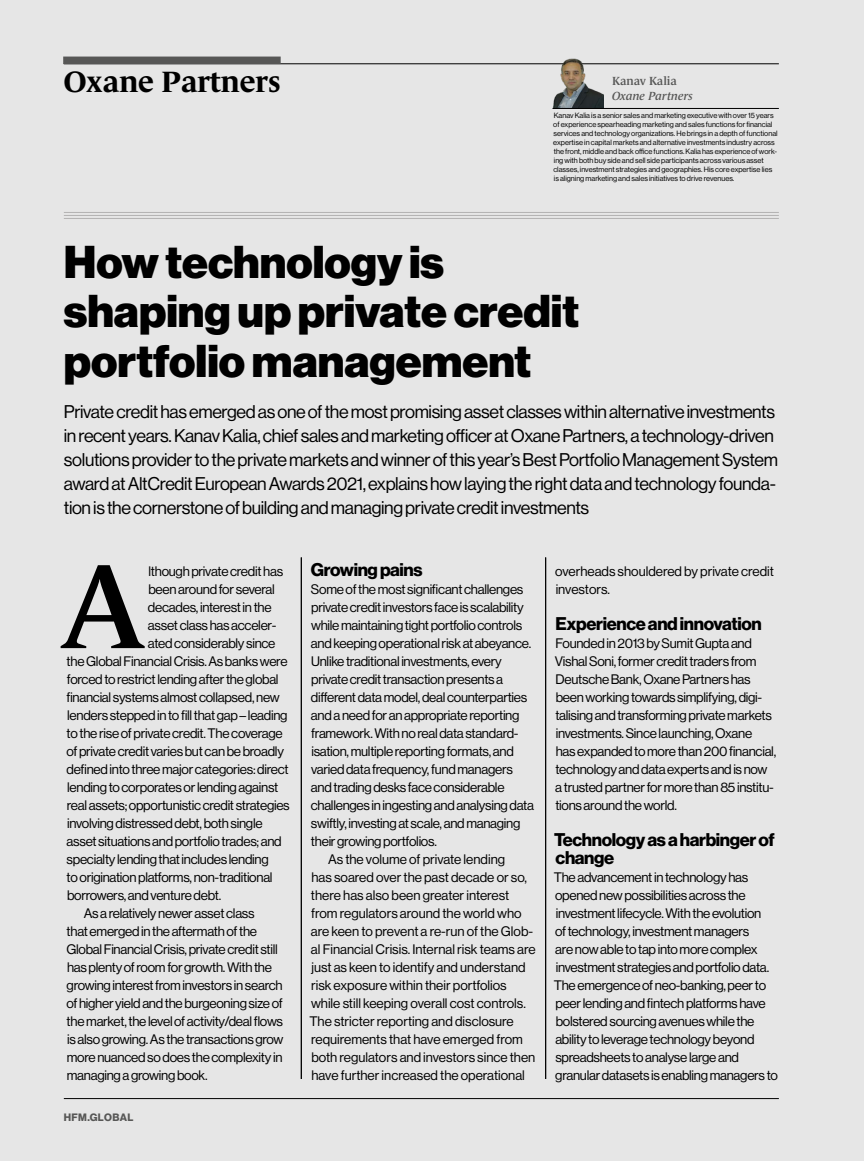
<style>
.page{position:relative;width:864px;height:1161px;background:#fff}
.page>*{position:absolute;margin:0;border:0;box-sizing:border-box;transform-origin:0 0}
.t1{font:600 120.15px "Le Monde Journal Std";color:#000}
.t2{font:45px/49.5px "N Haas Grotesk DS Pro 95 Blk";color:#000}
.t3{font:700 30px "Le Monde Journal Std";color:#000}
.t4{font:18px/24px "N Haas Grotesk DS Pro 55 Rg";letter-spacing:-.02em;color:#000}
.t5{font:18px/18px "N Haas Grotesk DS Pro 75 Bd";letter-spacing:-.02em;color:#000}
.t6{font:13.5px/18px "N Haas Grotesk DS Pro 55 Rg";letter-spacing:-.02em;color:#000}
.t7{font:13.5px/18px "N Haas Grotesk DS Pro 55 Rg";color:#000}
.t8{font:italic 600 12px "Le Monde Journal Std";color:#575756}
.t9{font:600 12px "Le Monde Journal Std";color:#575756}
.t10{font:10.5px "N Haas Grotesk DS Pro 75 Bd";letter-spacing:.04em;color:#575756}
.t11{font:7.5px/9px "N Haas Grotesk DS Pro 55 Rg";color:#000}
</style>
<div class="page">
<div style="left:0;top:0;width:863px;height:1161px;background:#e6e6e6"></div>
<hr style="left:64px;top:63px;width:714px;height:1px;background:#000">
<hr style="left:64px;top:212px;width:714px;height:1px;background:#b3b2b2">
<hr style="left:64px;top:215px;width:714px;height:1px;background:#b3b2b2">
<hr style="left:64px;top:218px;width:714px;height:1px;background:#b3b2b2">
<hr style="left:64px;top:1098px;width:714px;height:1px;background:#000">
<div style="left:63px;top:57px;width:217px;height:7px;background:#575756"></div>
<hr style="left:301px;top:557px;width:1px;height:522px;background:#000">
<hr style="left:545px;top:557px;width:1px;height:522px;background:#000">
<img style="left:552px;top:58px;width:51px;height:50px">
<hr style="left:552px;top:108px;width:226px;height:1px;background:#000">
<h3 class="t3" style="left:64px;top:65px;width:218px">Oxane Partners</h3>
<p class="t9" style="left:612px;top:74px;width:66px">Kanav Kalia</p>
<p class="t8" style="left:612px;top:89px;width:82px">Oxane Partners</p>
<p class="t11" style="left:553px;top:111px;width:226px">Kanav Kalia is a senior sales and marketing executive with over 15 years of experience spearheading marketing and sales functions for financial services and technology organizations. He brings in a depth of functional expertise in capital markets and alternative investments industry across the front, middle and back office functions. Kalia has experience of work&shy;ing with both buy side and sell side participants across various asset classes, investment strategies and geographies. His core expertise lies is aligning marketing and sales initiatives to drive revenues.</p>
<h2 class="t2" style="left:64px;top:238px;width:516px">How technology is shaping up private credit portfolio management</h2>
<p class="t4" style="left:64px;top:399px;width:715px">Private credit has emerged as one of the most promising asset classes within alternative investments in recent years. Kanav Kalia, chief sales and marketing officer at Oxane Partners, a technology-driven solutions provider to the private markets and winner of this year’s Best Portfolio Management System award at AltCredit European Awards 2021, explains how laying the right data and technology founda&shy;tion is the cornerstone of building and managing private credit investments</p>
<h1 class="t1" style="left:60px;top:539px;width:86px">A</h1>
<p class="t6" style="left:148px;top:562px;width:136px">lthough private credit has</p>
<p class="t6" style="left:148px;top:580px;width:128px">been around for several</p>
<p class="t6" style="left:148px;top:598px;width:125px">decades, interest in the</p>
<p class="t6" style="left:148px;top:616px;width:130px">asset class has acceler-</p>
<p class="t6" style="left:148px;top:634px;width:129px">ated considerably since</p>
<p class="t6" style="left:67px;top:652px;width:222px">the Global Financial Crisis. As banks were</p>
<p class="t6" style="left:67px;top:670px;width:213px">forced to restrict lending after the global</p>
<p class="t6" style="left:66px;top:688px;width:215px">financial systems almost collapsed, new</p>
<p class="t6" style="left:67px;top:706px;width:222px">lenders stepped in to fill that gap – leading</p>
<p class="t6" style="left:67px;top:724px;width:217px">to the rise of private credit. The coverage</p>
<p class="t6" style="left:66px;top:742px;width:219px">of private credit varies but can be broadly</p>
<p class="t6" style="left:67px;top:760px;width:223px">defined into three major categories: direct</p>
<p class="t6" style="left:67px;top:778px;width:212px">lending to corporates or lending against</p>
<p class="t6" style="left:67px;top:796px;width:224px">real assets; opportunistic credit strategies</p>
<p class="t6" style="left:67px;top:814px;width:197px">involving distressed debt, both single</p>
<p class="t6" style="left:67px;top:832px;width:216px">asset situations and portfolio trades; and</p>
<p class="t6" style="left:67px;top:850px;width:203px">specialty lending that includes lending</p>
<p class="t6" style="left:67px;top:868px;width:207px">to origination platforms, non-traditional</p>
<p class="t6" style="left:67px;top:886px;width:155px">borrowers, and venture debt.</p>
<p class="t6" style="left:84px;top:904px;width:172px">As a relatively newer asset class</p>
<p class="t6" style="left:67px;top:922px;width:192px">that emerged in the aftermath of the</p>
<p class="t6" style="left:66px;top:940px;width:213px">Global Financial Crisis, private credit still</p>
<p class="t6" style="left:67px;top:958px;width:206px">has plenty of room for growth. With the</p>
<p class="t6" style="left:67px;top:976px;width:217px">growing interest from investors in search</p>
<p class="t6" style="left:66px;top:994px;width:218px">of higher yield and the burgeoning size of</p>
<p class="t6" style="left:67px;top:1012px;width:218px">the market, the level of activity/deal flows</p>
<p class="t6" style="left:67px;top:1030px;width:218px">is also growing. As the transactions grow</p>
<p class="t6" style="left:67px;top:1048px;width:217px">more nuanced so does the complexity in</p>
<p class="t6" style="left:67px;top:1066px;width:142px">managing a growing book.</p>
<p class="t10" style="left:64px;top:1111px;width:71px">HFM.GLOBAL</p>
<h3 class="t5" style="left:311px;top:561px;width:113px">Growing pains</h3>
<p class="t6" style="left:311px;top:580px;width:214px">Some of the most significant challenges</p>
<p class="t6" style="left:311px;top:598px;width:214px">private credit investors face is scalability</p>
<p class="t6" style="left:311px;top:616px;width:212px">while maintaining tight portfolio controls</p>
<p class="t6" style="left:311px;top:634px;width:222px">and keeping operational risk at abeyance.</p>
<p class="t6" style="left:311px;top:652px;width:192px">Unlike traditional investments, every</p>
<p class="t6" style="left:311px;top:670px;width:193px">private credit transaction presents a</p>
<p class="t6" style="left:311px;top:688px;width:218px">different data model, deal counterparties</p>
<p class="t6" style="left:311px;top:706px;width:210px">and a need for an appropriate reporting</p>
<p class="t6" style="left:311px;top:724px;width:209px">framework. With no real data standard-</p>
<p class="t6" style="left:311px;top:742px;width:204px">isation, multiple reporting formats, and</p>
<p class="t6" style="left:311px;top:760px;width:203px">varied data frequency, fund managers</p>
<p class="t6" style="left:311px;top:778px;width:195px">and trading desks face considerable</p>
<p class="t6" style="left:310px;top:796px;width:225px">challenges in ingesting and analysing data</p>
<p class="t6" style="left:311px;top:814px;width:211px">swiftly, investing at scale, and managing</p>
<p class="t6" style="left:311px;top:832px;width:127px">their growing portfolios.</p>
<p class="t7" style="left:328px;top:850px;width:178px">As the volume of private lending</p>
<p class="t7" style="left:311px;top:868px;width:217px">has soared over the past decade or so,</p>
<p class="t7" style="left:311px;top:886px;width:200px">there has also been greater interest</p>
<p class="t7" style="left:311px;top:904px;width:212px">from regulators around the world who</p>
<p class="t7" style="left:311px;top:922px;width:223px">are keen to prevent a re-run of the Glob-</p>
<p class="t7" style="left:311px;top:940px;width:226px">al Financial Crisis. Internal risk teams are</p>
<p class="t7" style="left:311px;top:958px;width:216px">just as keen to identify and understand</p>
<p class="t7" style="left:311px;top:976px;width:197px">risk exposure within their portfolios</p>
<p class="t7" style="left:311px;top:994px;width:216px">while still keeping overall cost controls.</p>
<p class="t7" style="left:309px;top:1012px;width:206px">The stricter reporting and disclosure</p>
<p class="t7" style="left:311px;top:1030px;width:213px">requirements that have emerged from</p>
<p class="t7" style="left:311px;top:1048px;width:225px">both regulators and investors since then</p>
<p class="t7" style="left:311px;top:1066px;width:215px">have further increased the operational</p>
<p class="t7" style="left:555px;top:562px;width:220px">overheads shouldered by private credit investors.</p>
<h3 class="t5" style="left:555px;top:615px;width:207px">Experience and innovation</h3>
<p class="t6" style="left:554px;top:634px;width:223px">Founded in 2013 by Sumit Gupta and Vishal Soni, former credit traders from Deutsche Bank, Oxane Partners has been working towards simplifying, digi&shy;talising and transforming private markets investments. Since launching, Oxane<br>has expanded to more than 200 financial, technology and data experts and is now a trusted partner for more than 85 institu&shy;tions around the world.</p>
<h3 class="t5" style="left:553px;top:831px;width:222px">Technology as a harbinger of change</h3>
<p class="t6" style="left:553px;top:868px;width:225px">The advancement in technology has opened new possibilities across the investment lifecycle. With the evolution<br>of technology, investment managers<br>are now able to tap into more complex investment strategies and portfolio data.<br>The emergence of neo-banking, peer to peer lending and fintech platforms have bolstered sourcing avenues while the ability to leverage technology beyond spreadsheets to analyse large and granular datasets is enabling managers to</p>
</div>
